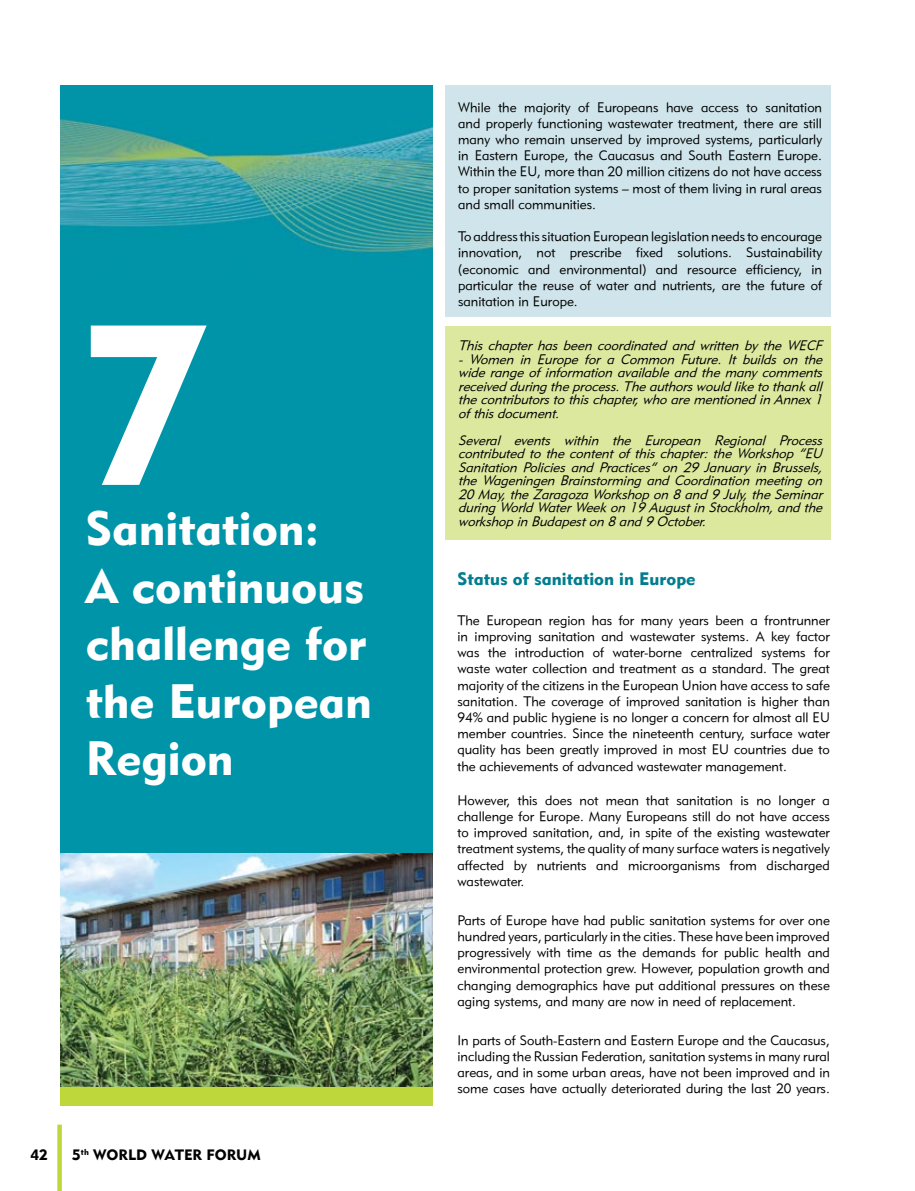
<style>
.page{position:relative;width:915px;height:1191px;background:#fff}
.page>*{position:absolute;margin:0;border:0;box-sizing:border-box;transform-origin:0 0}
.t1{font:225px "Geometric 415 Black BT";color:#fff}
.t2{font:48px/57.6px "Geometric 415 Black BT";color:#fff}
.t3{font:18px "Geometric 415 Black BT";color:#007d8e}
.t4{font:15px "Geometric 415 Black BT";color:#000}
.t5{font:13.5px/16.2px "Geometric 415 Lite BT";color:#000;text-align:justify}
.t6{font:italic 13.5px/13.5px "Geometric 415 Lite BT";color:#000;text-align:justify}
</style>
<div class="page">
<div style="left:57px;top:1124px;width:5px;height:67px;background:#bed73b"></div>
<img style="left:60px;top:85px;width:372px;height:769px">
<div style="left:60px;top:1086px;width:372px;height:20px;background:#bed73b"></div>
<div style="left:445px;top:85px;width:385px;height:231px;background:#cfe5eb"></div>
<div style="left:445px;top:326px;width:385px;height:214px;background:#dde89f"></div>
<img style="left:60px;top:854px;width:372px;height:232px">
<h1 class="t1" style="left:81px;top:268px;width:132px">7</h1>
<h2 class="t2" style="left:86px;top:498px;width:287px">Sanitation:<br>A continuous challenge for the European<br>Region</h2>
<p class="t4" style="left:30px;top:1145px;width:19px">42</p>
<p class="t4" style="left:72px;top:1145px;width:190px">5<sup>th</sup> WORLD WATER FORUM</p>
<p class="t5" style="left:458px;top:98px;width:365px">While the majority of Europeans have access to sanitation and properly functioning wastewater treatment, there are still many who remain unserved by improved systems, particularly in Eastern Europe, the Caucasus and South Eastern Europe.<br>Within the EU, more than 20 million citizens do not have access to proper sanitation systems – most of them living in rural areas and small communities.</p>
<p class="t5" style="left:458px;top:228px;width:365px">To address this situation European legislation needs to encourage innovation, not prescribe fixed solutions. Sustainability (economic and environmental) and resource efficiency, in particular the reuse of water and nutrients, are the future of sanitation in Europe.</p>
<p class="t6" style="left:458px;top:338px;width:369px">This chapter has been coordinated and written by the WECF</p>
<p class="t6" style="left:458px;top:352px;width:369px">- Women in Europe for a Common Future. It builds on the wide range of information available and the many comments receivedduringtheprocess.Theauthorswouldliketothankall thecontributorstothischapter,whoarementionedinAnnex1 ofthisdocument.</p>
<p class="t6" style="left:458px;top:433px;width:369px">Several events within the European Regional Process contributed to the content of this chapter: the Workshop “EU Sanitation Policies and Practices” on 29 January in Brussels, the Wageningen Brainstorming and Coordination meeting on 20May,theZaragozaWorkshopon8and9July,theSeminar duringWorldWaterWeekon19AugustinStockholm,andthe workshopinBudapeston8and9October.</p>
<h3 class="t3" style="left:457px;top:567px;width:239px">Status of sanitation in Europe</h3>
<p class="t5" style="left:457px;top:612px;width:374px">The European region has for many years been a frontrunner in improving sanitation and wastewater systems. A key factor was the introduction of water-borne centralized systems for waste water collection and treatment as a standard. The great majority of the citizens in the European Union have access to safe sanitation. The coverage of improved sanitation is higher than 94% and public hygiene is no longer a concern for almost all EU member countries. Since the nineteenth century, surface water quality has been greatly improved in most EU countries due to the achievements of advanced wastewater management.</p>
<p class="t5" style="left:457px;top:791px;width:374px">However, this does not mean that sanitation is no longer a challenge for Europe. Many Europeans still do not have access to improved sanitation, and, in spite of the existing wastewater treatment systems, the quality of many surface waters is negatively affected by nutrients and microorganisms from discharged wastewater.</p>
<p class="t5" style="left:457px;top:911px;width:374px">Parts of Europe have had public sanitation systems for over one hundred years, particularly in the cities. These have been improved progressively with time as the demands for public health and environmental protection grew. However, population growth and changing demographics have put additional pressures on these aging systems, and many are now in need of replacement.</p>
<p class="t5" style="left:457px;top:1031px;width:374px">In parts of South-Eastern and Eastern Europe and the Caucasus, including the Russian Federation, sanitation systems in many rural areas, and in some urban areas, have not been improved and in some cases have actually deteriorated during the last 20 years.</p>
</div>
